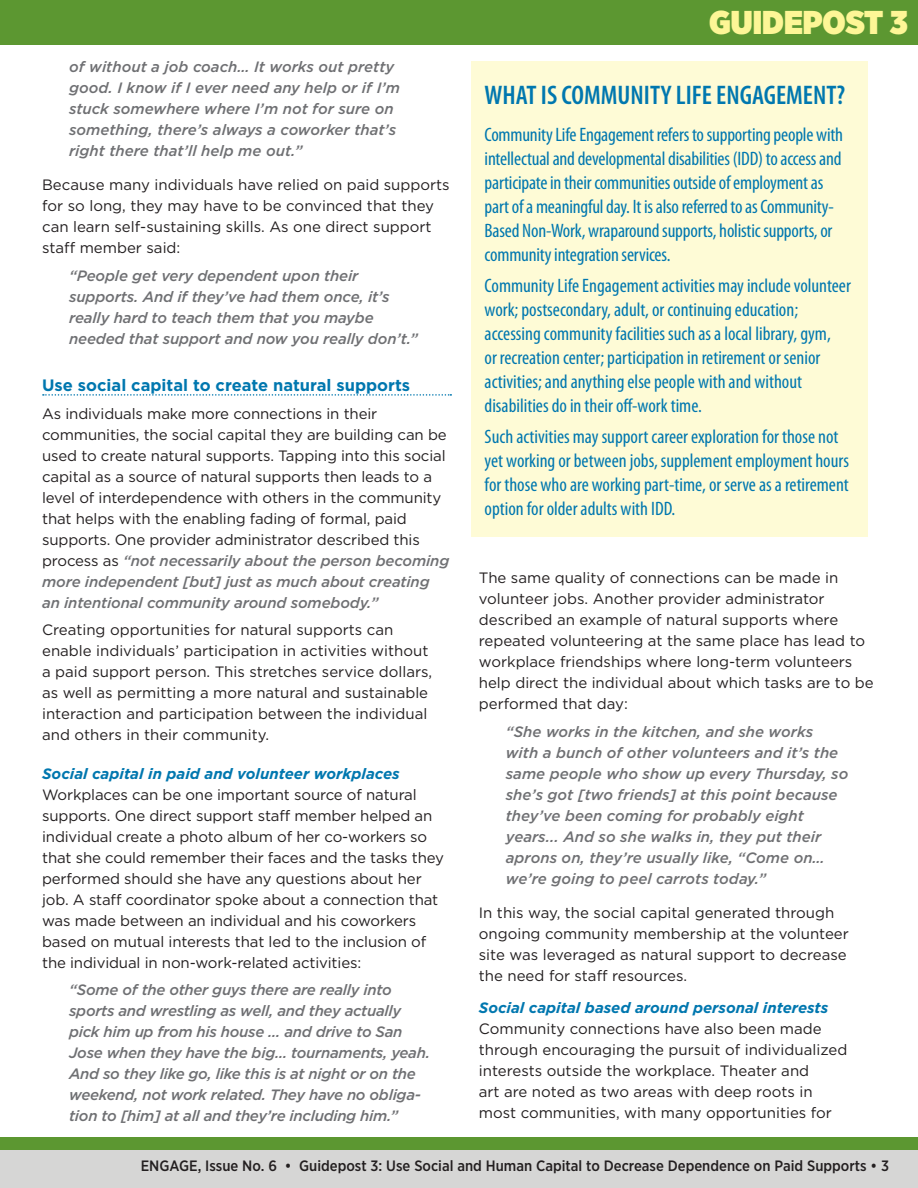
<style>
.page{position:relative;width:918px;height:1188px;background:#fff}
.page>*{position:absolute;margin:0;border:0;box-sizing:border-box;transform-origin:0 0}
.t1{font:900 33px "Gotham Narrow";color:#fdf696}
.sidebar_H1{font:600 condensed 27px "Myriad Pro";color:#0077af}
.text-_sidebar{font:condensed 19.5px/24px "Myriad Pro";color:#0077af}
.t2{font:700 16.5px "Gotham HTF";color:#0077af}
.text_before_quote{font:15px/21px "Gotham HTF";letter-spacing:-.01em;color:#231f20}
.quote{font:italic 500 15px/21px "Gotham HTF";letter-spacing:-.01em;color:#6f7073}
.text{font:15px/21px "Gotham HTF";color:#231f20}
.t3{font:500 15px "Gotham Narrow";color:#231f20}
.h3_smaller{font:italic 700 15px "Gotham HTF";color:#0077af}
.s1{font-weight:500;font-style:italic;color:#6f7073}
</style>
<div class="page">
<div style="left:0;top:1141px;width:918px;height:47px;background:#d6d6d5"></div>
<div style="left:0;top:1138px;width:918px;height:12px;background:#5c9731"></div>
<div style="left:0;top:0;width:918px;height:45px;background:#5c9731"></div>
<div style="left:471px;top:62px;width:397px;height:475px;background:#fefbd6"></div>
<svg style="left:43px;top:394px;width:408px;height:2px"></svg>
<p class="quote" style="left:69px;top:56px;width:332px">of without a job coach… It works out pretty good. I know if I ever need any help or if I’m stuck somewhere where I’m not for sure on something, there’s always a coworker that’s right there that’ll help me out.”</p>
<p class="text" style="left:42px;top:174px;width:409px">Because many individuals have relied on paid supports for so long, they may have to be convinced that they can learn self-sustaining skills. As one direct support staff member said:</p>
<p class="quote" style="left:69px;top:265px;width:351px">“People get very dependent upon their supports. And if they’ve had them once, it’s really hard to teach them that you maybe needed that support and now you really don’t.”</p>
<h3 class="t2" style="left:42px;top:376px;width:370px">Use social capital to create natural supports</h3>
<p class="text_before_quote" style="left:42px;top:403px;width:409px">As individuals make more connections in their communities, the social capital they are building can be used to create natural supports. Tapping into this social capital as a source of natural supports then leads to a level of interdependence with others in the community that helps with the enabling fading of formal, paid supports. One provider administrator described this process as <span class="s1">“not necessarily about the person becoming more independent [but] just as much about creating an intentional community around somebody.”</span></p>
<p class="text" style="left:42px;top:619px;width:392px">Creating opportunities for natural supports can enable individuals’ participation in activities without a paid support person. This stretches service dollars, as well as permitting a more natural and sustainable interaction and participation between the individual and others in their community.</p>
<p class="h3_smaller" style="left:42px;top:765px;width:359px">Social capital in paid and volunteer workplaces</p>
<p class="text_before_quote" style="left:42px;top:784px;width:404px">Workplaces can be one important source of natural supports. One direct support staff member helped an individual create a photo album of her co-workers so that she could remember their faces and the tasks they performed should she have any questions about her job. A staff coordinator spoke about a connection that was made between an individual and his coworkers based on mutual interests that led to the inclusion of the individual in non-work-related activities:</p>
<p class="quote" style="left:69px;top:979px;width:362px">“Some of the other guys there are really into sports and wrestling as well, and they actually pick him up from his house … and drive to San Jose when they have the big… tournaments, yeah.<br>And so they like go, like this is at night or on the weekend, not work related. They have no obliga&shy;tion to [him] at all and they’re including him.”</p>
<h1 class="t1" style="left:709px;top:0;width:200px">GUIDEPOST 3</h1>
<p class="sidebar_H1" style="left:485px;top:80px;width:362px">WHAT IS COMMUNITY LIFE ENGAGEMENT?</p>
<p class="text-_sidebar" style="left:485px;top:123px;width:360px">Community Life Engagement refers to supporting people with intellectual and developmental disabilities (IDD) to access and participate in their communities outside of employment as part of a meaningful day. It is also referred to as Community-Based Non-Work, wraparound supports, holistic supports, or community integration services.</p>
<p class="text-_sidebar" style="left:485px;top:274px;width:368px">Community Life Engagement activities may include volunteer work; postsecondary, adult, or continuing education; accessing community facilities such as a local library, gym,<br>or recreation center; participation in retirement or senior activities; and anything else people with and without disabilities do in their off-work time.</p>
<p class="text-_sidebar" style="left:485px;top:425px;width:366px">Such activities may support career exploration for those not yet working or between jobs, supplement employment hours for those who are working part-time, or serve as a retirement option for older adults with IDD.</p>
<p class="text_before_quote" style="left:479px;top:567px;width:396px">The same quality of connections can be made in volunteer jobs. Another provider administrator described an example of natural supports where repeated volunteering at the same place has lead to workplace friendships where long-term volunteers help direct the individual about which tasks are to be performed that day:</p>
<p class="quote" style="left:506px;top:721px;width:344px">“She works in the kitchen, and she works with a bunch of other volunteers and it’s the same people who show up every Thursday, so she’s got [two friends] at this point because they’ve been coming for probably eight years... And so she walks in, they put their aprons on, they’re usually like, “Come on… we’re going to peel carrots today.”</p>
<p class="text" style="left:479px;top:902px;width:372px">In this way, the social capital generated through ongoing community membership at the volunteer site was leveraged as natural support to decrease the need for staff resources.</p>
<p class="h3_smaller" style="left:479px;top:999px;width:351px">Social capital based around personal interests</p>
<p class="text" style="left:479px;top:1018px;width:370px">Community connections have also been made through encouraging the pursuit of individualized interests outside the workplace. Theater and<br>art are noted as two areas with deep roots in most communities, with many opportunities for</p>
<p class="t3" style="left:141px;top:1156px;width:750px">ENGAGE, Issue No. 6 • Guidepost 3: Use Social and Human Capital to Decrease Dependence on Paid Supports • 3</p>
</div>
